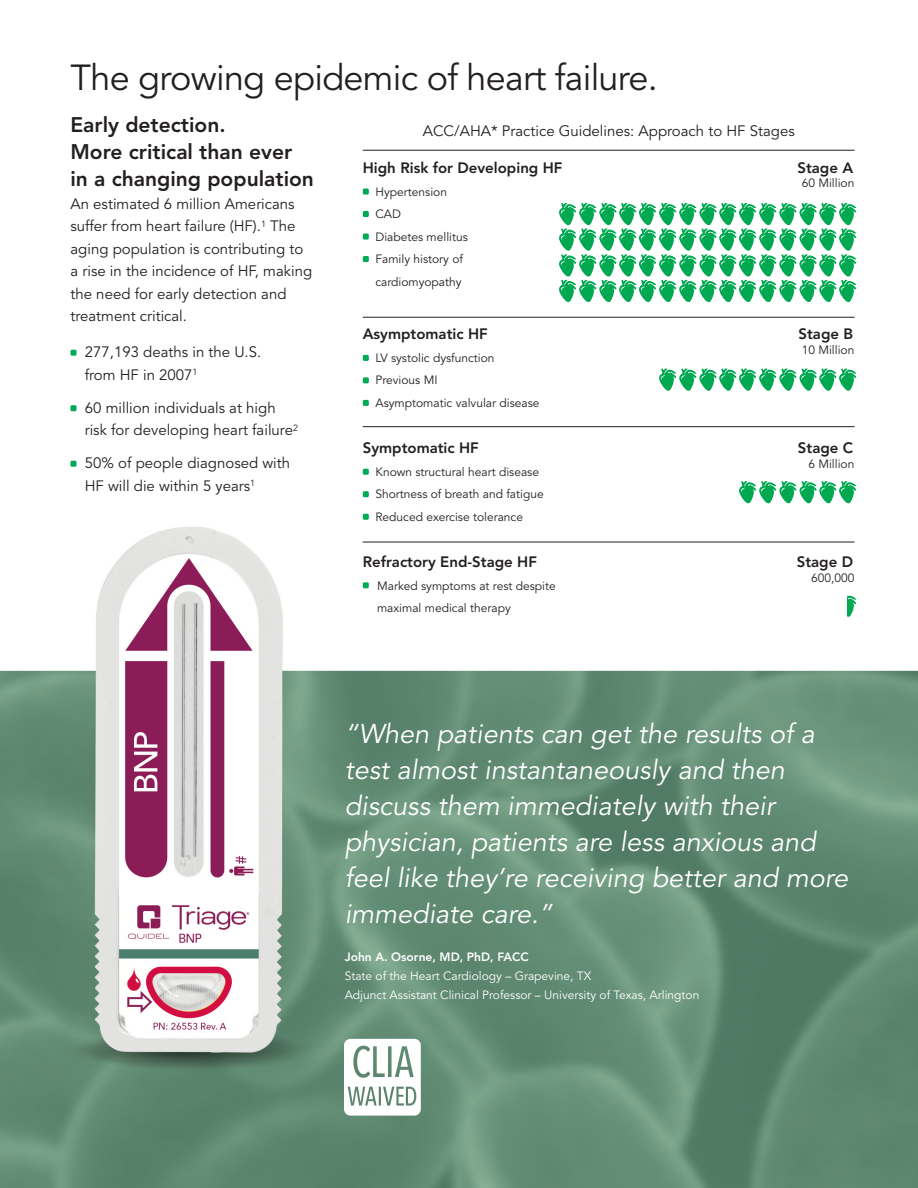
<style>
.page{position:relative;width:918px;height:1188px;background:#fff}
.page>*{position:absolute;margin:0;border:0;box-sizing:border-box;transform-origin:0 0}
.t1{font:36px "Avenir";letter-spacing:-.02em;color:#231f20}
.t2{font:italic 27px/36px "Avenir";color:#fff}
.t3{font:800 21px/27px "Avenir";color:#231f20}
.t4{font:15px/22.5px "Avenir";color:#231f20}
.t5{font:800 15px "Avenir";color:#231f20}
.t6{font:12px/22.5px "Avenir";color:#231f20}
.t7{font:12px/19px "Avenir";color:#fff}
.t8{font:800 12px "Avenir";color:#fff}
</style>
<div class="page">
<img style="left:0;top:513px;width:918px;height:675px">
<hr style="left:917px;top:0;width:1px;height:526px;background:#e4f2e7">
<div style="left:70px;top:350px;width:7px;height:6px;background:#00ab57;border-radius:2px"></div>
<div style="left:70px;top:405px;width:7px;height:6px;background:#00ab57;border-radius:2px"></div>
<div style="left:70px;top:461px;width:7px;height:6px;background:#00ab57;border-radius:2px"></div>
<svg style="left:363px;top:189px;width:6px;height:6px"></svg>
<svg style="left:363px;top:211px;width:6px;height:6px"></svg>
<svg style="left:363px;top:234px;width:6px;height:6px"></svg>
<svg style="left:363px;top:256px;width:6px;height:6px"></svg>
<svg style="left:363px;top:355px;width:6px;height:6px"></svg>
<svg style="left:363px;top:377px;width:6px;height:6px"></svg>
<svg style="left:363px;top:400px;width:6px;height:6px"></svg>
<svg style="left:363px;top:469px;width:6px;height:6px"></svg>
<svg style="left:363px;top:491px;width:6px;height:6px"></svg>
<svg style="left:363px;top:514px;width:6px;height:6px"></svg>
<svg style="left:363px;top:582px;width:6px;height:6px"></svg>
<hr style="left:363px;top:150px;width:492px;height:1px;background:#231f20">
<hr style="left:363px;top:317px;width:492px;height:1px;background:#231f20">
<hr style="left:363px;top:426px;width:492px;height:1px;background:#231f20">
<hr style="left:363px;top:542px;width:492px;height:1px;background:#231f20">
<svg style="left:559px;top:203px;width:297px;height:100px"></svg>
<svg style="left:659px;top:368px;width:197px;height:23px"></svg>
<svg style="left:739px;top:481px;width:117px;height:23px"></svg>
<div style="left:790px;top:588px;width:73px;height:37px;background:#fff"></div>
<svg style="left:847px;top:594px;width:9px;height:23px"></svg>
<svg style="left:344px;top:1039px;width:77px;height:77px"></svg>
<h1 class="t1" style="left:70px;top:56px;width:589px">The growing epidemic of heart failure.</h1>
<h3 class="t3" style="left:70px;top:111px;width:245px">Early detection.<br>More critical than ever in a changing population</h3>
<p class="t4" style="left:70px;top:192px;width:243px">An estimated 6 million Americans suffer from heart failure (HF).<sup>1</sup> The aging population is contributing to a rise in the incidence of HF, making the need for early detection and treatment critical.</p>
<p class="t4" style="left:85px;top:341px;width:178px">277,193 deaths in the U.S. from HF in 2007<sup>1</sup></p>
<p class="t4" style="left:85px;top:396px;width:215px">60 million individuals at high risk for developing heart failure<sup>2</sup></p>
<p class="t4" style="left:85px;top:452px;width:207px">50% of people diagnosed with<br>HF will die within 5 years<sup>1</sup></p>
<p class="t4" style="left:423px;top:120px;width:373px">ACC/AHA* Practice Guidelines: Approach to HF Stages</p>
<p class="t5" style="left:363px;top:156px;width:201px">High Risk for Developing HF</p>
<p class="t5" style="left:797px;top:156px;width:57px">Stage A</p>
<p class="t6" style="left:375px;top:180px;width:94px">Hypertension<br>CAD<br>Diabetes mellitus<br>Family history of cardiomyopathy</p>
<p class="t5" style="left:363px;top:323px;width:127px">Asymptomatic HF</p>
<p class="t5" style="left:799px;top:323px;width:56px">Stage B</p>
<p class="t6" style="left:376px;top:347px;width:166px">LV systolic dysfunction<br>Previous MI<br>Asymptomatic valvular disease</p>
<p class="t5" style="left:363px;top:436px;width:118px">Symptomatic HF</p>
<p class="t5" style="left:798px;top:436px;width:57px">Stage C</p>
<p class="t6" style="left:376px;top:461px;width:170px">Known structural heart disease<br>Shortness of breath and fatigue<br>Reduced exercise tolerance</p>
<p class="t5" style="left:363px;top:550px;width:176px">Refractory End-Stage HF</p>
<p class="t5" style="left:797px;top:550px;width:58px">Stage D</p>
<p class="t6" style="left:377px;top:574px;width:180px">Marked symptoms at rest despite maximal medical therapy</p>
<p class="t6" style="left:802px;top:172px;width:54px">60 Million</p>
<p class="t6" style="left:802px;top:338px;width:54px">10 Million</p>
<p class="t6" style="left:808px;top:452px;width:47px">6 Million</p>
<p class="t6" style="left:811px;top:567px;width:45px">600,000</p>
<h2 class="t2" style="left:345px;top:717px;width:505px">“When patients can get the results of a test almost instantaneously and then discuss them immediately with their physician, patients are less anxious and feel like they’re receiving better and more immediate care.”</h2>
<p class="t8" style="left:345px;top:947px;width:185px">John A. Osorne, MD, PhD, FACC</p>
<p class="t7" style="left:345px;top:966px;width:356px">State of the Heart Cardiology – Grapevine, TX<br>Adjunct Assistant Clinical Professor – University of Texas, Arlington</p>
</div>
